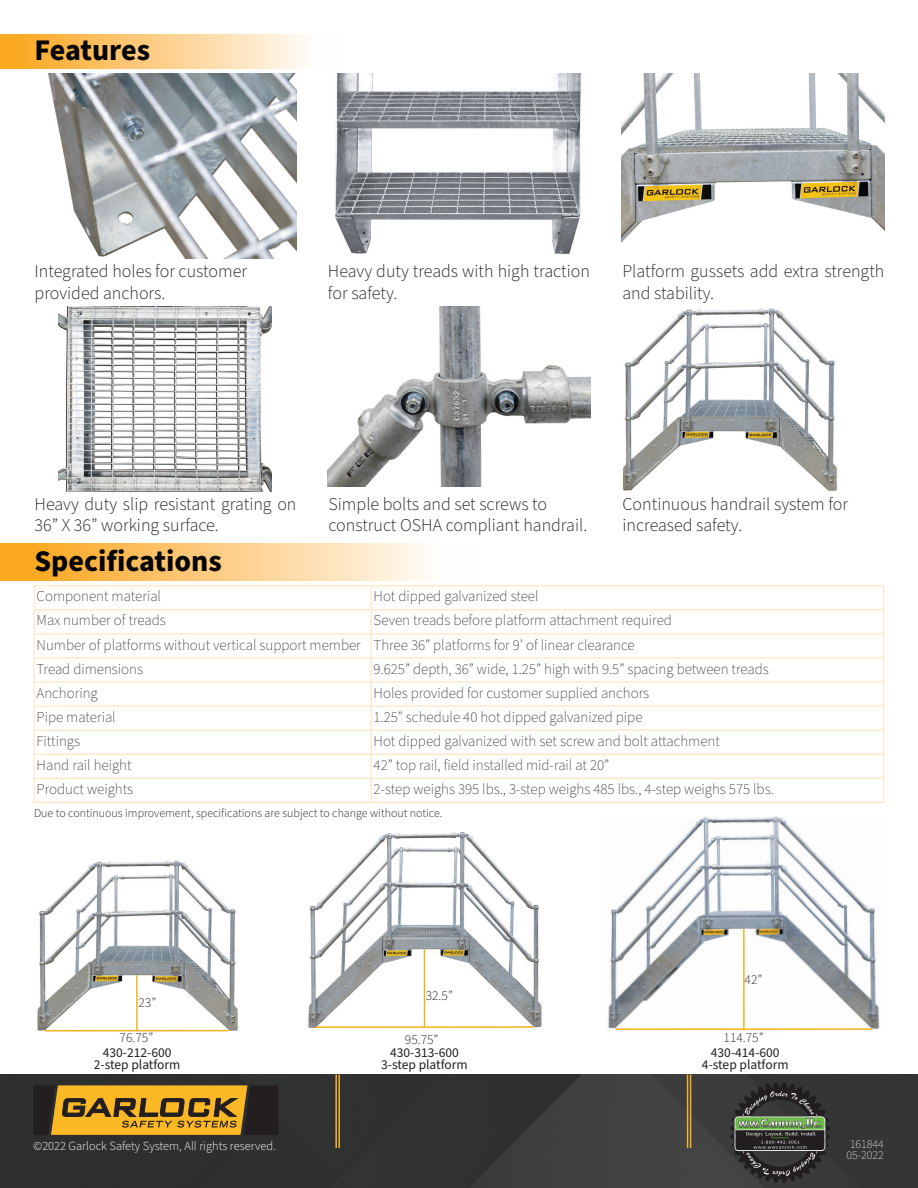
<style>
.page{position:relative;width:918px;height:1188px;background:#fff}
.page>*{position:absolute;margin:0;border:0;box-sizing:border-box;transform-origin:0 0}
.t1{font:700 30px "Source Sans Pro";color:#040503}
.t2{font:300 18px/21.6px "Source Sans Pro";color:#231f20}
.t3{font:200 15px/24px "Source Sans Pro";color:#231f20}
.t4{font:13.5px/12px "Source Sans Pro";color:#231f20;text-align:center}
.t5{font:300 13.5px "Source Sans Pro";color:#231f20}
.t6{font:300 12.45px "Source Sans Pro";color:#fff}
.t7{font:300 12px "Source Sans Pro";color:#231f20}
.t8{font:200 12px/10.5px "Source Sans Pro";color:#fff}
</style>
<div class="page">
<div style="left:0;top:34px;width:343px;height:34px;background:linear-gradient(to right,#fba418,#fff)"></div>
<div style="left:0;top:544px;width:479px;height:36px;background:linear-gradient(to right,#fba213,#fff)"></div>
<img style="left:0;top:1075px;width:918px;height:113px">
<svg style="left:33px;top:1085px;width:245px;height:50px;background:#a57a23"></svg>
<hr style="left:690px;top:1075px;width:1px;height:73px;background:#f3b42b">
<hr style="left:687px;top:1075px;width:1px;height:73px;background:#f3b42b">
<hr style="left:338px;top:1075px;width:2px;height:73px;background:#f3b42b">
<hr style="left:335px;top:1075px;width:2px;height:73px;background:#f3b42b">
<hr style="left:34px;top:586px;width:337px;height:1px;background:#fce4b9">
<hr style="left:371px;top:586px;width:513px;height:1px;background:#fce4b9">
<hr style="left:34px;top:610px;width:337px;height:1px;background:#fce4b9">
<hr style="left:371px;top:610px;width:513px;height:1px;background:#fce4b9">
<hr style="left:34px;top:634px;width:337px;height:1px;background:#fce4b9">
<hr style="left:371px;top:634px;width:513px;height:1px;background:#fce4b9">
<hr style="left:34px;top:658px;width:337px;height:1px;background:#fce4b9">
<hr style="left:371px;top:658px;width:513px;height:1px;background:#fce4b9">
<hr style="left:34px;top:682px;width:337px;height:1px;background:#fce4b9">
<hr style="left:371px;top:682px;width:513px;height:1px;background:#fce4b9">
<hr style="left:34px;top:706px;width:337px;height:1px;background:#fce4b9">
<hr style="left:371px;top:706px;width:513px;height:1px;background:#fce4b9">
<hr style="left:34px;top:730px;width:337px;height:1px;background:#fce4b9">
<hr style="left:371px;top:730px;width:513px;height:1px;background:#fce4b9">
<hr style="left:34px;top:754px;width:337px;height:1px;background:#fce4b9">
<hr style="left:371px;top:754px;width:513px;height:1px;background:#fce4b9">
<hr style="left:34px;top:778px;width:337px;height:1px;background:#fce4b9">
<svg style="left:34px;top:586px;width:1px;height:216px"></svg>
<hr style="left:371px;top:778px;width:513px;height:1px;background:#fce4b9">
<svg style="left:371px;top:586px;width:1px;height:216px"></svg>
<svg style="left:884px;top:586px;width:1px;height:216px"></svg>
<hr style="left:34px;top:802px;width:337px;height:1px;background:#fce4b9">
<hr style="left:371px;top:802px;width:513px;height:1px;background:#fce4b9">
<img style="left:59px;top:306px;width:213px;height:185px">
<img style="left:334px;top:73px;width:248px;height:181px">
<img style="left:47px;top:73px;width:250px;height:185px">
<img style="left:328px;top:306px;width:262px;height:181px">
<img style="left:37px;top:860px;width:201px;height:171px">
<img style="left:308px;top:832px;width:234px;height:196px">
<img style="left:608px;top:816px;width:272px;height:215px">
<img style="left:622px;top:73px;width:262px;height:169px">
<img style="left:622px;top:308px;width:215px;height:183px">
<hr style="left:315px;top:1026px;width:219px;height:2px;background:#f4b11c">
<hr style="left:616px;top:1028px;width:256px;height:2px;background:#f4b11c">
<hr style="left:45px;top:1030px;width:184px;height:1px;background:#f4b11c">
<hr style="left:424px;top:949px;width:1px;height:79px;background:#f4b11c">
<hr style="left:743px;top:929px;width:2px;height:101px;background:#f4b11c">
<hr style="left:136px;top:975px;width:2px;height:55px;background:#f4b11c">
<img style="left:730px;top:1083px;width:100px;height:99px">
<h1 class="t1" style="left:35px;top:30px;width:117px">Features</h1>
<p class="t2" style="left:35px;top:261px;width:214px">Integrated holes for customer provided anchors.</p>
<p class="t2" style="left:328px;top:261px;width:263px">Heavy duty treads with high traction for safety.</p>
<p class="t2" style="left:622px;top:261px;width:263px">Platform gussets add extra strength and stability.</p>
<p class="t2" style="left:35px;top:493px;width:263px">Heavy duty slip resistant grating on<br>36” X 36” working surface.</p>
<p class="t2" style="left:329px;top:493px;width:260px">Simple bolts and set screws to construct OSHA compliant handrail.</p>
<p class="t2" style="left:622px;top:493px;width:227px">Continuous handrail system for increased safety.</p>
<h1 class="t1" style="left:35px;top:540px;width:189px">Specifications</h1>
<p class="t3" style="left:37px;top:585px;width:126px">Component material</p>
<p class="t3" style="left:374px;top:585px;width:166px">Hot dipped galvanized steel</p>
<p class="t3" style="left:37px;top:609px;width:131px">Max number of treads</p>
<p class="t3" style="left:37px;top:609px;width:637px;text-indent:337px">Seven treads before platform attachment required<br>Number of platforms without vertical support member Three 36” platforms for 9’ of linear clearance<br>Tread dimensions</p>
<p class="t3" style="left:374px;top:657px;width:397px">9.625” depth, 36” wide, 1.25” high with 9.5” spacing between treads</p>
<p class="t3" style="left:37px;top:681px;width:63px">Anchoring</p>
<p class="t3" style="left:374px;top:681px;width:277px">Holes provided for customer supplied anchors</p>
<p class="t3" style="left:37px;top:705px;width:81px">Pipe material</p>
<p class="t3" style="left:374px;top:705px;width:270px">1.25” schedule 40 hot dipped galvanized pipe</p>
<p class="t3" style="left:37px;top:729px;width:45px">Fittings</p>
<p class="t3" style="left:374px;top:729px;width:348px">Hot dipped galvanized with set screw and bolt attachment</p>
<p class="t3" style="left:37px;top:753px;width:97px">Hand rail height</p>
<p class="t3" style="left:374px;top:753px;width:237px">42” top rail, field installed mid-rail at 20”</p>
<p class="t3" style="left:37px;top:777px;width:98px">Product weights</p>
<p class="t3" style="left:374px;top:777px;width:402px">2-step weighs 395 lbs., 3-step weighs 485 lbs., 4-step weighs 575 lbs.</p>
<p class="t7" style="left:34px;top:805px;width:410px">Due to continuous improvement, specifications are subject to change without notice.</p>
<p class="t5" style="left:139px;top:994px;width:19px">23”</p>
<p class="t5" style="left:426px;top:987px;width:29px">32.5”</p>
<p class="t5" style="left:745px;top:971px;width:19px">42”</p>
<p class="t5" style="left:120px;top:1028px;width:35px">76.75”</p>
<p class="t5" style="left:405px;top:1030px;width:35px">95.75”</p>
<p class="t5" style="left:724px;top:1028px;width:41px">114.75”</p>
<p class="t4" style="left:94px;top:1047px;width:88px">430-212-600<br>2-step platform</p>
<p class="t4" style="left:381px;top:1047px;width:88px">430-313-600<br>3-step platform</p>
<p class="t4" style="left:702px;top:1047px;width:88px">430-414-600<br>4-step platform</p>
<p class="t6" style="left:33px;top:1137px;width:244px">©2022 Garlock Safety System, All rights reserved.</p>
<p class="t8" style="left:846px;top:1139px;width:39px">161844<br>05-2022</p>
</div>
